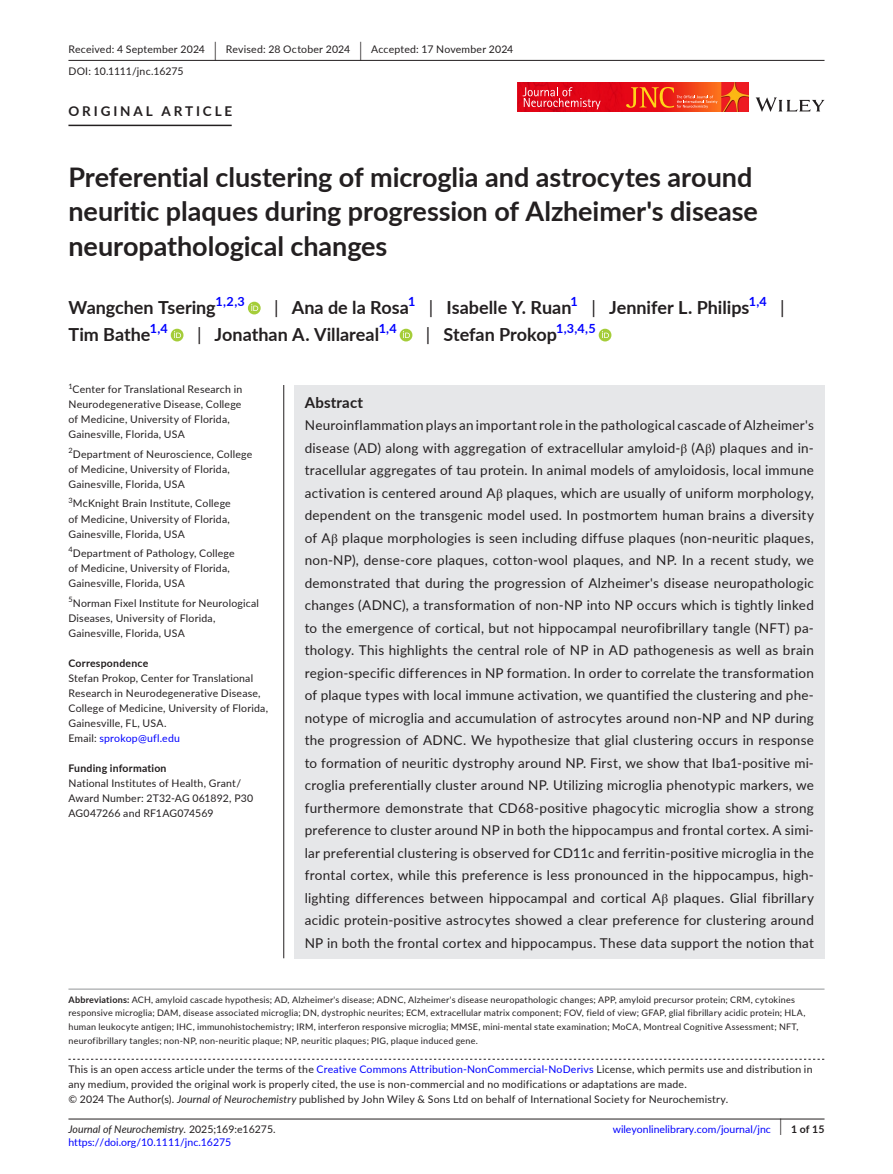
<style>
.page{position:relative;width:893px;height:1174px;background:#fff}
.page>*{position:absolute;margin:0;border:0;box-sizing:border-box;transform-origin:0 0}
.t1{font:700 27px/34.5px "Lato";letter-spacing:-.005em;color:#231f20}
.t2{font:700 18px "Lato";color:#231f20}
.t3{font:18px "Lato";color:#231f20}
.t4{font:700 15px "Lato";letter-spacing:.015em;color:#231f20}
.t5{font:13.5px/22.5px "Lato";letter-spacing:.02em;color:#231f20;text-align:justify}
.t6{font:700 13.5px "Lato";letter-spacing:.215em;color:#231f20}
.t7{font:700 12.6px "Lato";color:#00f}
.t8{font:10.5px/15px "Lato";letter-spacing:.02em;color:#231f20}
.t9{font:10.5px "Lato";color:#00f}
.t10{font:italic 10.5px "Lato";color:#231f20}
.t11{font:700 10.5px "Lato";letter-spacing:.02em;color:#231f20}
.t12{font:9px/13.5px "Lato";letter-spacing:.025em;color:#231f20}
.t13{font:7.35px "Lato";color:#231f20}
.s1{font-size:19.65px}
.s2{font-weight:400}
.s3{color:#00f}
.s4{font-family:"STIX"}
.s5{font-weight:700}
.s6{font-style:italic}
.s7{font-style:normal}
.s8{font-weight:400;font-size:17.4px}
</style>
<div class="page">
<hr style="left:68px;top:1118px;width:756px;height:1px;background:#231f20">
<svg style="left:756px;top:97px;width:68px;height:15px"></svg>
<img style="left:518px;top:83px;width:230px;height:29px">
<svg style="left:523px;top:87px;width:78px;height:22px;background:#e32e3c"></svg>
<svg style="left:626px;top:87px;width:91px;height:21px;background:#f04f22"></svg>
<hr style="left:68px;top:60px;width:756px;height:1px;background:#231f20">
<hr style="left:68px;top:125px;width:164px;height:1px;background:#231f20">
<div style="left:248px;top:302px;width:13px;height:12px;background:#a5cd39;border-radius:50%"></div>
<svg style="left:251px;top:304px;width:7px;height:7px"></svg>
<div style="left:171px;top:329px;width:12px;height:12px;background:#a5cd39;border-radius:50%"></div>
<svg style="left:174px;top:331px;width:7px;height:7px"></svg>
<div style="left:400px;top:329px;width:12px;height:12px;background:#a5cd39;border-radius:50%"></div>
<svg style="left:403px;top:331px;width:7px;height:7px"></svg>
<div style="left:599px;top:329px;width:12px;height:12px;background:#a5cd39;border-radius:50%"></div>
<svg style="left:602px;top:331px;width:7px;height:7px"></svg>
<svg style="left:68px;top:1058px;width:756px;height:1px"></svg>
<hr style="left:68px;top:988px;width:756px;height:1px;background:#939598">
<div style="left:294px;top:385px;width:530px;height:573px;background:#e6e7e9"></div>
<hr style="left:283px;top:385px;width:1px;height:573px;background:#231f20">
<p class="t8" style="left:68px;top:38px;width:446px;line-height:21.8px">Received: 4 September 2024 <span class="s1">|</span> Revised: 28 October 2024 <span class="s1">|</span> Accepted: 17 November 2024<br>DOI: 10.1111/jnc.16275</p>
<p class="t6" style="left:68px;top:101px;width:165px">ORIGINAL ARTICLE</p>
<h1 class="t1" style="left:68px;top:159px;width:691px">Preferential clustering of microglia and astrocytes around neuritic plaques during progression of Alzheimer's disease neuropathological changes</h1>
<h2 class="t2" style="left:68px;top:295px;width:149px">Wangchen Tsering</h2>
<p class="t7" style="left:216px;top:292px;width:31px">1,2,3</p>
<h2 class="t2" style="left:274px;top:295px;width:136px"><span class="s2">|</span> Ana de la Rosa</h2>
<p class="t7" style="left:408px;top:292px;width:9px">1</p>
<h2 class="t2" style="left:429px;top:295px;width:144px"><span class="s2">|</span> Isabelle Y. Ruan</h2>
<p class="t7" style="left:571px;top:292px;width:9px">1</p>
<h2 class="t2" style="left:591px;top:295px;width:160px"><span class="s2">|</span> Jennifer L. Philips</h2>
<p class="t7" style="left:749px;top:292px;width:19px">1,4</p>
<h2 class="t3" style="left:780px;top:295px;width:6px">|</h2>
<h2 class="t2" style="left:68px;top:322px;width:84px">Tim Bathe</h2>
<p class="t7" style="left:150px;top:319px;width:19px">1,4</p>
<h2 class="t2" style="left:197px;top:322px;width:184px"><span class="s2">|</span> Jonathan A. Villareal</h2>
<p class="t7" style="left:379px;top:319px;width:19px">1,4</p>
<h2 class="t2" style="left:426px;top:322px;width:133px"><span class="s2">|</span> Stefan Prokop</h2>
<p class="t7" style="left:556px;top:319px;width:41px">1,3,4,5</p>
<p class="t13" style="left:68px;top:381px;width:6px">1</p>
<p class="t8" style="left:68px;top:382px;width:175px;text-indent:4px">Center for Translational Research in Neurodegenerative Disease, College of Medicine, University of Florida, Gainesville, Florida, USA</p>
<p class="t8" style="left:68px;top:446px;width:185px"><sup>2</sup>Department of Neuroscience, College of Medicine, University of Florida,<br>Gainesville, Florida, USA</p>
<p class="t8" style="left:68px;top:496px;width:164px;text-align:justify"><sup>3</sup>McKnight Brain Institute, College of Medicine, University of Florida, Gainesville, Florida, USA</p>
<p class="t8" style="left:68px;top:545px;width:168px"><sup>4</sup>Department of Pathology, College of Medicine, University of Florida,<br>Gainesville, Florida, USA</p>
<p class="t8" style="left:68px;top:595px;width:192px"><sup>5</sup>Norman Fixel Institute for Neurological<br>Diseases, University of Florida,<br>Gainesville, Florida, USA</p>
<p class="t11" style="left:68px;top:655px;width:81px">Correspondence</p>
<p class="t8" style="left:68px;top:670px;width:201px">Stefan Prokop, Center for Translational Research in Neurodegenerative Disease, College of Medicine, University of Florida, Gainesville, FL, USA.<br>Email: <span class="s3">sprokop@ufl.edu</span></p>
<p class="t11" style="left:68px;top:760px;width:100px">Funding information</p>
<p class="t8" style="left:68px;top:775px;width:186px">National Institutes of Health, Grant/<br>Award Number: 2T32-AG 061892, P30<br>AG047266 and RF1AG074569</p>
<p class="t4" style="left:305px;top:391px;width:60px">Abstract</p>
<p class="t5" style="left:305px;top:413px;width:511px">Neuroinflammation plays an importantrole in the pathological cascade ofAlzheimer's disease (AD) along with aggregation of extracellular amyloid-<span class="s4">β</span> (A<span class="s4">β</span>) plaques and in&shy;tracellular aggregates of tau protein. In animal models of amyloidosis, local immune activation is centered around A<span class="s4">β</span> plaques, which are usually of uniform morphology, dependent on the transgenic model used. In postmortem human brains a diversity of A<span class="s4">β</span> plaque morphologies is seen including diffuse plaques (non-neuritic plaques, non-NP), dense-core plaques, cotton-wool plaques, and NP. In a recent study, we demonstrated that during the progression of Alzheimer's disease neuropathologic changes (ADNC), a transformation of non-NP into NP occurs which is tightly linked to the emergence of cortical, but not hippocampal neurofibrillary tangle (NFT) pa&shy;thology. This highlights the central role of NP in AD pathogenesis as well as brain region-specific differences in NP formation. In order to correlate the transformation of plaque types with local immune activation, we quantified the clustering and phe&shy;notype of microglia and accumulation of astrocytes around non-NP and NP during the progression of ADNC. We hypothesize that glial clustering occurs in response to formation of neuritic dystrophy around NP. First, we show that Iba1-positive mi&shy;croglia preferentially cluster around NP. Utilizing microglia phenotypic markers, we furthermore demonstrate that CD68-positive phagocytic microglia show a strong preference to cluster around NP in both the hippocampus and frontal cortex. A simi&shy;lar preferential clustering is observed for CD11c and ferritin-positive microglia in the frontal cortex, while this preference is less pronounced in the hippocampus, high&shy;lighting differences between hippocampal and cortical A<span class="s4">β</span> plaques. Glial fibrillary acidic protein-positive astrocytes showed a clear preference for clustering around NP in both the frontal cortex and hippocampus. These data support the notion that</p>
<p class="t12" style="left:68px;top:992px;width:738px"><span class="s5">Abbreviations:</span> ACH, amyloid cascade hypothesis; AD, Alzheimer's disease; ADNC, Alzheimer's disease neuropathologic changes; APP, amyloid precursor protein; CRM, cytokines responsive microglia; DAM, disease associated microglia; DN, dystrophic neurites; ECM, extracellular matrix component; FOV, field of view; GFAP, glial fibrillary acidic protein; HLA, human leukocyte antigen; IHC, immunohistochemistry; IRM, interferon responsive microglia; MMSE, mini-mental state examination; MoCA, Montreal Cognitive Assessment; NFT, neurofibrillary tangles; non-NP, non-neuritic plaque; NP, neuritic plaques; PIG, plaque induced gene.</p>
<p class="t8" style="left:68px;top:1061px;width:746px">This is an open access article under the terms of the <span class="s3">Creative Commons Attribution-NonCommercial-NoDerivs</span> License, which permits use and distribution in any medium, provided the original work is properly cited, the use is non-commercial and no modifications or adaptations are made.<br>© 2024 The Author(s). <span class="s6">Journal of Neurochemistry</span> published by John Wiley &amp; Sons Ltd on behalf of International Society for Neurochemistry.</p>
<p class="t10" style="left:68px;top:1121px;width:209px">Journal of Neurochemistry. <span class="s7">2025;169:e16275.</span></p>
<p class="t11" style="left:779px;top:1121px;width:46px"><span class="s8">|</span> 1 of 15</p>
<p class="t9" style="left:68px;top:1135px;width:164px">https://doi.org/10.1111/jnc.16275</p>
<p class="t9" style="left:613px;top:1121px;width:160px">wileyonlinelibrary.com/journal/jnc</p>
</div>
